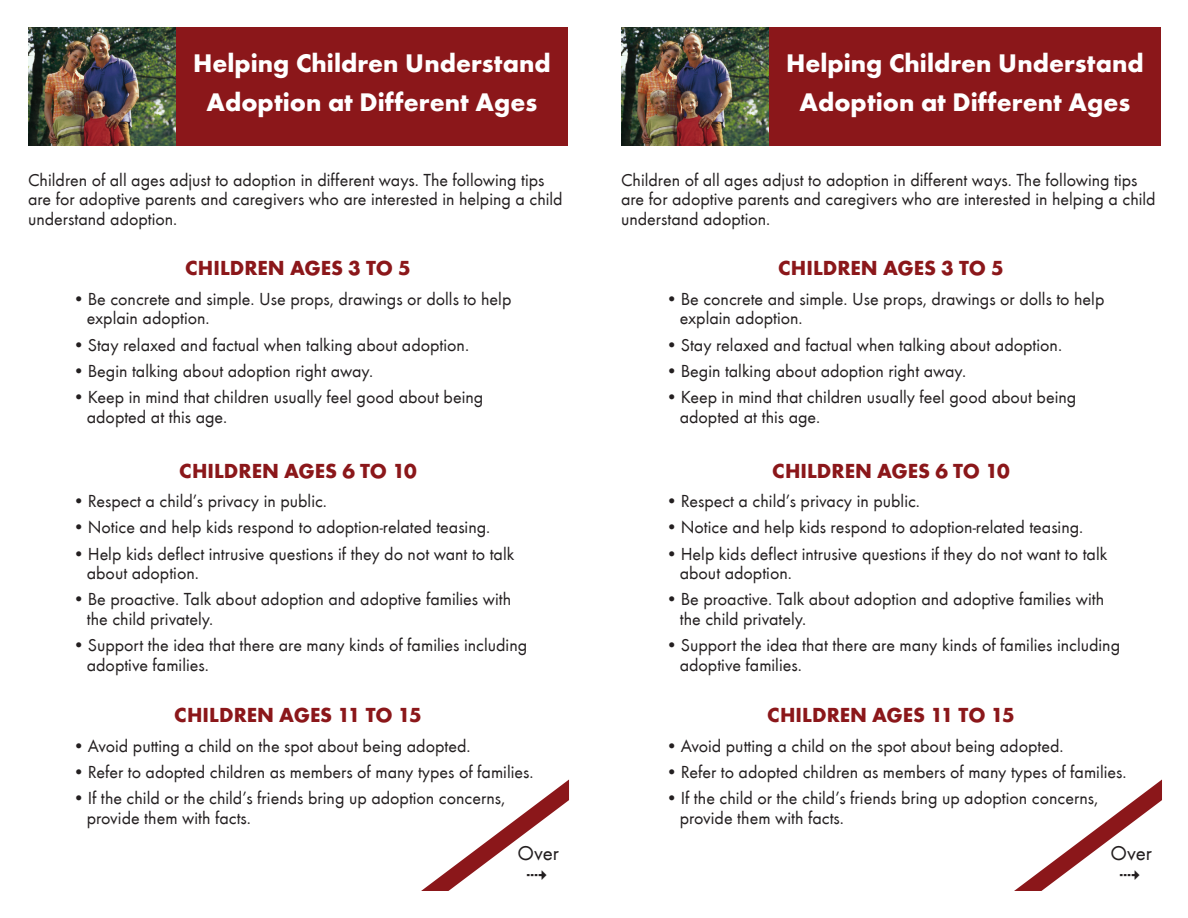
<style>
.page{position:relative;width:1188px;height:918px;background:#fff}
.page>*{position:absolute;margin:0;border:0;box-sizing:border-box;transform-origin:0 0}
.t1{font:700 26.25px/39.3px "Futura T";color:#fff;text-align:center}
.t2{font:700 21px "Futura T";color:#8b171a}
.t3{font:21px "Futura T Boo";color:#231f20}
.t4{font:18px/19.5px "Futura T Boo";color:#231f20}
</style>
<div class="page">
<div style="left:122px;top:27px;width:446px;height:118px;background:#8b171a"></div>
<img style="left:28px;top:27px;width:147px;height:118px">
<div style="left:715px;top:27px;width:446px;height:118px;background:#8b171a"></div>
<img style="left:621px;top:27px;width:147px;height:118px">
<svg style="left:421px;top:780px;width:148px;height:111px"></svg>
<svg style="left:1014px;top:780px;width:148px;height:111px"></svg>
<p class="t1" style="left:193px;top:43px;width:359px">Helping Children Understand<br>Adoption at Different Ages</p>
<p class="t4" style="left:28px;top:170px;width:536px">Children of all ages adjust to adoption in different ways. The following tips are for adoptive parents and caregivers who are interested in helping a child understand adoption.</p>
<p class="t2" style="left:185px;top:256px;width:227px">CHILDREN AGES 3 TO 5</p>
<p class="t4" style="left:87px;top:289px;width:426px;text-indent:-14px">• Be concrete and simple. Use props, drawings or dolls to help explain adoption.</p>
<p class="t4" style="left:73px;top:335px;width:398px">• Stay relaxed and factual when talking about adoption.</p>
<p class="t4" style="left:73px;top:361px;width:302px">• Begin talking about adoption right away.</p>
<p class="t4" style="left:87px;top:388px;width:398px;text-indent:-14px">• Keep in mind that children usually feel good about being adopted at this age.</p>
<p class="t2" style="left:179px;top:458px;width:239px">CHILDREN AGES 6 TO 10</p>
<p class="t4" style="left:73px;top:492px;width:256px">• Respect a child’s privacy in public.</p>
<p class="t4" style="left:73px;top:518px;width:419px">• Notice and help kids respond to adoption-related teasing.</p>
<p class="t4" style="left:87px;top:544px;width:429px;text-indent:-14px">• Help kids deflect intrusive questions if they do not want to talk about adoption.</p>
<p class="t4" style="left:87px;top:590px;width:426px;text-indent:-14px">• Be proactive. Talk about adoption and adoptive families with the child privately.</p>
<p class="t4" style="left:87px;top:636px;width:442px;text-indent:-14px">• Support the idea that there are many kinds of families including adoptive families.</p>
<p class="t2" style="left:174px;top:703px;width:249px">CHILDREN AGES 11 TO 15</p>
<p class="t4" style="left:73px;top:736px;width:399px">• Avoid putting a child on the spot about being adopted.</p>
<p class="t4" style="left:73px;top:762px;width:462px">• Refer to adopted children as members of many types of families.</p>
<p class="t4" style="left:87px;top:789px;width:420px;text-indent:-14px">• If the child or the child’s friends bring up adoption concerns, provide them with facts.</p>
<p class="t3" style="left:518px;top:842px;width:43px">Over</p>
<p class="t1" style="left:786px;top:43px;width:359px">Helping Children Understand<br>Adoption at Different Ages</p>
<p class="t4" style="left:621px;top:170px;width:536px">Children of all ages adjust to adoption in different ways. The following tips are for adoptive parents and caregivers who are interested in helping a child understand adoption.</p>
<p class="t2" style="left:778px;top:256px;width:227px">CHILDREN AGES 3 TO 5</p>
<p class="t4" style="left:680px;top:289px;width:426px;text-indent:-14px">• Be concrete and simple. Use props, drawings or dolls to help explain adoption.</p>
<p class="t4" style="left:666px;top:335px;width:398px">• Stay relaxed and factual when talking about adoption.</p>
<p class="t4" style="left:666px;top:361px;width:302px">• Begin talking about adoption right away.</p>
<p class="t4" style="left:680px;top:388px;width:398px;text-indent:-14px">• Keep in mind that children usually feel good about being adopted at this age.</p>
<p class="t2" style="left:772px;top:458px;width:239px">CHILDREN AGES 6 TO 10</p>
<p class="t4" style="left:666px;top:492px;width:256px">• Respect a child’s privacy in public.</p>
<p class="t4" style="left:666px;top:518px;width:419px">• Notice and help kids respond to adoption-related teasing.</p>
<p class="t4" style="left:680px;top:544px;width:429px;text-indent:-14px">• Help kids deflect intrusive questions if they do not want to talk about adoption.</p>
<p class="t4" style="left:680px;top:590px;width:426px;text-indent:-14px">• Be proactive. Talk about adoption and adoptive families with the child privately.</p>
<p class="t4" style="left:680px;top:636px;width:442px;text-indent:-14px">• Support the idea that there are many kinds of families including adoptive families.</p>
<p class="t2" style="left:767px;top:703px;width:249px">CHILDREN AGES 11 TO 15</p>
<p class="t4" style="left:666px;top:736px;width:399px">• Avoid putting a child on the spot about being adopted.</p>
<p class="t4" style="left:666px;top:762px;width:462px">• Refer to adopted children as members of many types of families.</p>
<p class="t4" style="left:680px;top:789px;width:420px;text-indent:-14px">• If the child or the child’s friends bring up adoption concerns, provide them with facts.</p>
<p class="t3" style="left:1111px;top:842px;width:43px">Over</p>
</div>
